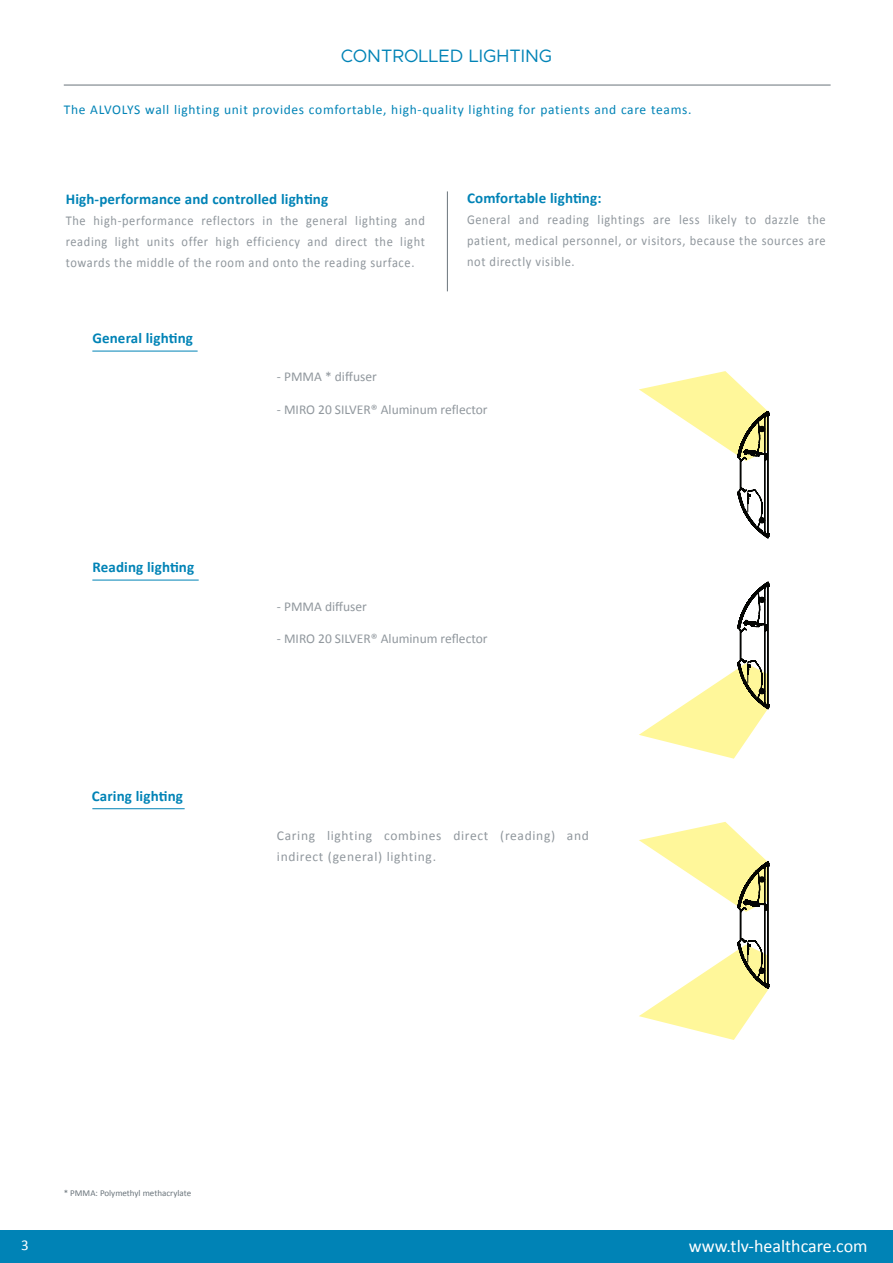
<style>
.page{position:relative;width:893px;height:1263px;background:#fff}
.page>*{position:absolute;margin:0;border:0;box-sizing:border-box;transform-origin:0 0}
.t1{font:18px "Calibri";color:#fff}
.t2{font:18px "Metropolis";color:#0083b6}
.t3{font:700 15px "Calibri";letter-spacing:.01em;color:#0083b6}
.t4{font:15px "Calibri";color:#fff}
.t5{font:13.5px/21px "Calibri";letter-spacing:.05em;color:#90979d;text-align:justify;scale:.92 1}
.REF__PRODUIT{font:13.5px "Calibri";letter-spacing:.05em;color:#0083b6}
.t6{font:13.5px "Calibri";color:#90979d}
.t7{font:13.5px/21px "Calibri";letter-spacing:.05em;color:#90979d}
.t8{font:9px "Calibri";color:#6a747b}
</style>
<div class="page">
<div style="left:0;top:1230px;width:893px;height:33px;background:#0083b6"></div>
<hr style="left:64px;top:85px;width:767px;height:1px;background:#6a747b">
<hr style="left:447px;top:191px;width:1px;height:100px;background:#6a747b">
<hr style="left:92px;top:351px;width:106px;height:1px;background:#0083b6">
<hr style="left:92px;top:580px;width:107px;height:1px;background:#0083b6">
<hr style="left:92px;top:808px;width:93px;height:1px;background:#0083b6">
<svg style="left:639px;top:371px;width:130px;height:167px"></svg>
<svg style="left:639px;top:582px;width:130px;height:177px"></svg>
<svg style="left:639px;top:822px;width:130px;height:218px"></svg>
<p class="t2" style="left:341px;top:45px;width:213px">CONTROLLED LIGHTING</p>
<p class="REF__PRODUIT" style="left:64px;top:101px;width:629px">The ALVOLYS wall lighting unit provides comfortable, high-quality lighting for patients and care teams.</p>
<p class="t3" style="left:66px;top:189px;width:264px">High-performance and controlled lighting</p>
<p class="t5" style="left:66px;top:210px;width:392px">The high-performance reflectors in the general lighting and reading light units offer high efficiency and direct the light towards the middle of the room and onto the reading surface.</p>
<p class="t3" style="left:92px;top:329px;width:102px">General lighting</p>
<p class="t3" style="left:467px;top:188px;width:136px">Comfortable lighting:</p>
<p class="t5" style="left:467px;top:209px;width:391px">General and reading lightings are less likely to dazzle the patient, medical personnel, or visitors, because the sources are not directly visible.</p>
<p class="t3" style="left:92px;top:557px;width:103px">Reading lighting</p>
<p class="t3" style="left:92px;top:786px;width:93px">Caring lighting</p>
<p class="t6" style="left:277px;top:368px;width:101px">- PMMA * diffuser</p>
<p class="t6" style="left:277px;top:401px;width:212px">- MIRO 20 SILVER® Aluminum reflector</p>
<p class="t6" style="left:277px;top:598px;width:91px">- PMMA diffuser</p>
<p class="t6" style="left:277px;top:630px;width:212px">- MIRO 20 SILVER® Aluminum reflector</p>
<p class="t7" style="left:277px;top:825px;width:314px">Caring lighting combines direct (reading) and indirect (general) lighting.</p>
<p class="t8" style="left:64px;top:1187px;width:129px">* PMMA: Polymethyl methacrylate</p>
<p class="t4" style="left:21px;top:1236px;width:9px">3</p>
<h1 class="t1" style="left:689px;top:1235px;width:180px">www.tlv-healthcare.com</h1>
</div>
